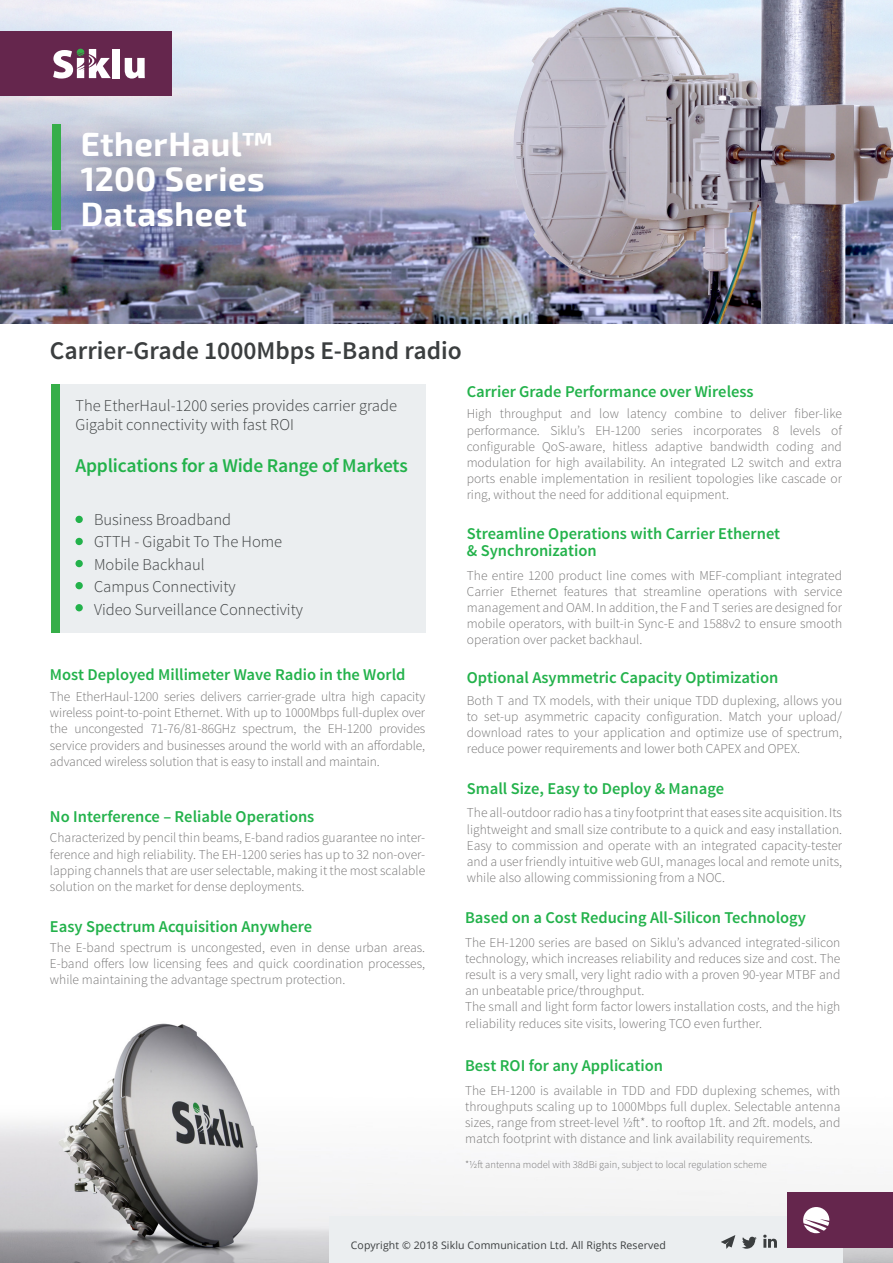
<style>
.page{position:relative;width:893px;height:1263px;background:#fff}
.page>*{position:absolute;margin:0;border:0;box-sizing:border-box;transform-origin:0 0}
.t1{font:700 33.15px/34.8px "Exo 2";letter-spacing:.015em;color:#fff}
.t2{font:600 25.5px "Source Sans Pro";color:#3b3e3f}
.t3{font:600 19.5px "Source Sans Pro";letter-spacing:-.01em;color:#23b24b}
.t4{font:600 16.5px/16.5px "Source Sans Pro";color:#23b24b}
.t5{font:300 16.5px/22.5px "Source Sans Pro";color:#3b3e3f}
.t6{font:300 13.5px/16.2px "Source Sans Pro";color:#777676}
.t7{font:300 10.5px "Source Sans Pro";color:#777676}
.t8{font:10.5px "Open Sans";letter-spacing:.01em;color:#3b3e3f}
</style>
<div class="page">
<img style="left:0;top:1023px;width:893px;height:240px">
<img style="left:0;top:0;width:893px;height:323px">
<div style="left:51px;top:384px;width:374px;height:248px;background:#ebeef0"></div>
<div style="left:51px;top:384px;width:8px;height:248px;background:#36ae49"></div>
<div style="left:75px;top:516px;width:8px;height:7px;background:#23b24b;border-radius:50%"></div>
<div style="left:75px;top:538px;width:8px;height:7px;background:#23b24b;border-radius:50%"></div>
<div style="left:75px;top:560px;width:8px;height:7px;background:#23b24b;border-radius:50%"></div>
<div style="left:75px;top:582px;width:8px;height:7px;background:#23b24b;border-radius:50%"></div>
<div style="left:75px;top:604px;width:8px;height:7px;background:#23b24b;border-radius:50%"></div>
<div style="left:0;top:32px;width:171px;height:64px;background:#65264d"></div>
<div style="left:113px;top:49px;width:7px;height:29px;background:#fff"></div>
<svg style="left:125px;top:58px;width:20px;height:21px"></svg>
<svg style="left:53px;top:49px;width:58px;height:30px"></svg>
<div style="left:56px;top:106px;width:261px;height:167px;background:#231f20;opacity:.52"></div>
<div style="left:52px;top:125px;width:8px;height:105px;background:#36ae49"></div>
<div style="left:329px;top:1216px;width:514px;height:47px;background:#ebeef0"></div>
<div style="left:788px;top:1192px;width:105px;height:56px;background:#65264d"></div>
<svg style="left:803px;top:1207px;width:26px;height:26px"></svg>
<svg style="left:742px;top:1237px;width:15px;height:12px"></svg>
<svg style="left:763px;top:1235px;width:14px;height:13px"></svg>
<svg style="left:721px;top:1235px;width:14px;height:14px"></svg>
<h1 class="t1" style="left:81px;top:128px;width:194px">EtherHaulTM<br>1200 Series<br>Datasheet</h1>
<h2 class="t2" style="left:50px;top:335px;width:413px">Carrier-Grade 1000Mbps -E Band radio</h2>
<p class="t5" style="left:75px;top:395px;width:323px;line-height:19.8px">The EtherHaul-1200 series provides carrier grade<br>Gigabit connectivity with fast ROI</p>
<h3 class="t3" style="left:75px;top:453px;width:334px">Applications for a Wide Range of Markets</h3>
<p class="t5" style="left:94px;top:508px;width:210px">Business Broadband<br>GTTH - Gigabit To The Home<br>Mobile Backhaul<br>Campus Connectivity<br>Video Surveillance Connectivity</p>
<p class="t4" style="left:50px;top:666px;width:357px">Most Deployed Millimeter Wave Radio in the World</p>
<p class="t6" style="left:50px;top:688px;width:377px;text-align:right">The EtherHaul-1200 series delivers carrier-grade ultra high capacity wireless point t o- -point Ethernet. With up to 1000Mbps full-duplex over provides</p>
<p class="t6" style="left:50px;top:721px;width:377px">the<br>service providers and businesses around the world with an affordable, advanced wireless solution that is easy to install and maintain.</p>
<p class="t6" style="left:74px;top:721px;width:71px">uncongested</p>
<p class="t6" style="left:303px;top:721px;width:19px">the</p>
<p class="t6" style="left:151px;top:721px;width:86px">71-76/81-86GHz</p>
<p class="t6" style="left:328px;top:721px;width:46px">EH-1200</p>
<p class="t6" style="left:243px;top:721px;width:55px">spectrum,</p>
<p class="t4" style="left:50px;top:809px;width:266px">No Interference – Reliable Operations</p>
<p class="t6" style="left:50px;top:830px;width:377px">Characterized by pencil thin beams -E, band radios guarantee no inter-</p>
<p class="t6" style="left:50px;top:878px;width:256px">solution on the market for dense deployments.</p>
<p class="t6" style="left:50px;top:846px;width:377px">ference and high reliability. The EH-1200 series has up to 32 non-over-</p>
<p class="t6" style="left:50px;top:862px;width:377px">lapping channels that are user selectable, making it the most scalable</p>
<p class="t4" style="left:50px;top:918px;width:264px">Easy Spectrum Acquisition Anywhere</p>
<p class="t6" style="left:50px;top:939px;width:377px;text-align:justify">The -E band spectrum is uncongested, even in dense urban areas. -E band offers low licensing fees and quick coordination processes, while maintaining the advantage spectrum protection.</p>
<p class="t4" style="left:467px;top:384px;width:289px">Carrier Grade Performance over Wireless</p>
<p class="t6" style="left:467px;top:406px;width:27px">High</p>
<p class="t6" style="left:500px;top:406px;width:64px">throughput</p>
<p class="t6" style="left:570px;top:406px;width:23px">and</p>
<p class="t6" style="left:599px;top:406px;width:21px">low</p>
<p class="t6" style="left:627px;top:406px;width:41px">latency</p>
<p class="t6" style="left:674px;top:406px;width:50px">combine</p>
<p class="t6" style="left:731px;top:406px;width:13px">to</p>
<p class="t6" style="left:750px;top:406px;width:38px">deliver</p>
<p class="t6" style="left:794px;top:406px;width:49px">fiber-like</p>
<p class="t6" style="left:467px;top:422px;width:75px">performance.</p>
<p class="t6" style="left:550px;top:422px;width:36px">Siklu s’</p>
<p class="t6" style="left:595px;top:422px;width:47px">EH-1200</p>
<p class="t6" style="left:651px;top:422px;width:33px">series</p>
<p class="t6" style="left:693px;top:422px;width:70px">incorporates</p>
<p class="t6" style="left:773px;top:422px;width:8px">8</p>
<p class="t6" style="left:790px;top:422px;width:32px">levels</p>
<p class="t6" style="left:831px;top:422px;width:12px">of</p>
<p class="t6" style="left:467px;top:438px;width:377px">configurable<br>modulation for high availability. An integrated 2L switch and extra ports enable implementation in resilient topologies like cascade or ring, without the need for additional equipment.</p>
<p class="t6" style="left:612px;top:438px;width:37px">hitless</p>
<p class="t6" style="left:655px;top:438px;width:49px">adaptive</p>
<p class="t6" style="left:710px;top:438px;width:61px">bandwidth</p>
<p class="t6" style="left:776px;top:438px;width:39px">coding</p>
<p class="t6" style="left:821px;top:438px;width:23px">and</p>
<p class="t6" style="left:542px;top:438px;width:65px">QoS-aware,</p>
<p class="t4" style="left:467px;top:526px;width:315px">Streamline Operations with Carrier Ethernet &amp; Synchronization</p>
<p class="t6" style="left:467px;top:567px;width:377px;text-align:right">The entire 1200 product line comes with MEF-compliant integrated service</p>
<p class="t6" style="left:564px;top:583px;width:45px">features</p>
<p class="t6" style="left:510px;top:583px;width:48px">Ethernet</p>
<p class="t6" style="left:614px;top:583px;width:24px">that</p>
<p class="t6" style="left:643px;top:583px;width:59px">streamline</p>
<p class="t6" style="left:774px;top:583px;width:25px">with</p>
<p class="t6" style="left:467px;top:583px;width:377px">Carrier<br>management and OAM In. addition, the F and T series are designed for mobile operators, with built i n- Sync E- and 1588 t o2v ensure smooth operation over packet backhaul.</p>
<p class="t6" style="left:708px;top:583px;width:60px">operations</p>
<p class="t4" style="left:467px;top:670px;width:313px">Optional Asymmetric Capacity Optimization</p>
<p class="t6" style="left:467px;top:692px;width:377px;text-align:justify">Both T and TX models, with their unique TDD duplexing, allows you to set-up asymmetric capacity configuration. Match your upload/ download rates to your application and optimize use of spectrum, reduce power requirements and lower both CAPEX and OPEX.</p>
<p class="t4" style="left:467px;top:781px;width:259px">Small Size, Easy to Deploy &amp; Manage</p>
<p class="t6" style="left:467px;top:805px;width:377px;text-align:justify">Theall-outdoorradiohasatinyfootprintthateasessiteacquisition.Its lightweight and small size contribute to a quick and easy installation.<br>Easy to commission and operate with an integrated capacity-tester and a user friendly intuitive web GUI, manages local and remote units, while also allowing commissioning from a NOC.</p>
<p class="t4" style="left:465px;top:910px;width:342px">Based on a Cost Reducing All-Silicon Technology</p>
<p class="t6" style="left:465px;top:934px;width:377px">The EH-1200 series are based on Siklu s’ advanced integrated-silicon technology, which increases reliability and reduces size and cost. The result is a very small, very light radio with a proven 90-year MTBF and an unbeatable price/throughput.<br>The small and light form factor lowers installation costs, and the high reliability reduces site visits, lowering TCO even further.</p>
<p class="t4" style="left:465px;top:1058px;width:199px">Best ROI for any Application</p>
<p class="t6" style="left:465px;top:1082px;width:377px;text-align:justify">The EH-1200 is available in TDD and FDD duplexing schemes, with throughputs scaling up to 1000Mbps full duplex. Selectable antenna sizes, range from street-level ½ t o.*ft rooftop .f t1 and .f t2 models, and match footprint with distance and link availability requirements.</p>
<p class="t7" style="left:465px;top:1158px;width:303px">*½ft antenna model with 38dBi gain, subject to local regulation scheme</p>
<p class="t8" style="left:351px;top:1238px;width:317px">Copyright © 2018 Siklu Communication Ltd. All Rights Reserved</p>
</div>
